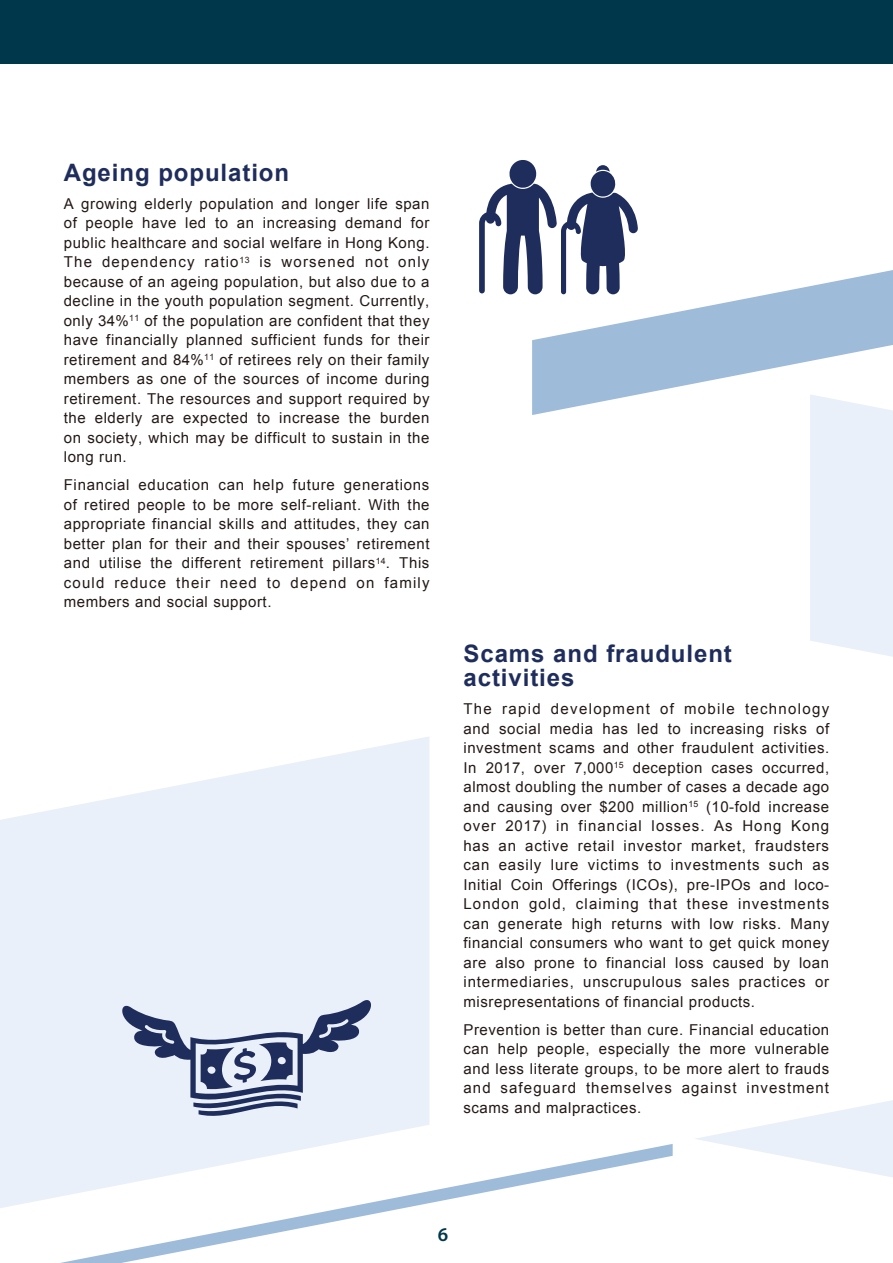
<style>
.page{position:relative;width:893px;height:1263px;background:#fff}
.page>*{position:absolute;margin:0;border:0;box-sizing:border-box;transform-origin:0 0}
.t1{font:700 24px/24px "Arial";letter-spacing:.04em;color:#1f2d5d}
.t2{font:600 19.5px "Myriad Pro";color:#00374b}
.t3{font:15px/19.5px "Arial";letter-spacing:.04em;color:#231916;text-align:justify}
</style>
<div class="page">
<svg style="left:532px;top:270px;width:361px;height:145px;fill:#9ebbda"></svg>
<svg style="left:695px;top:1100px;width:198px;height:77px"></svg>
<svg style="left:60px;top:1144px;width:613px;height:119px"></svg>
<div style="left:810px;top:394px;width:83px;height:263px;background:#eaf0f9"></div>
<svg style="left:0;top:737px;width:429px;height:471px;fill:#eaf0f9"></svg>
<svg style="left:116px;top:994px;width:261px;height:128px"></svg>
<svg style="left:479px;top:160px;width:159px;height:134px"></svg>
<div style="left:0;top:0;width:893px;height:64px;background:#00374b"></div>
<h1 class="t1" style="left:64px;top:161px;width:227px">Ageing population</h1>
<p class="t3" style="left:64px;top:194px;width:367px">A growing elderly population and longer life span of people have led to an increasing demand for public healthcare and social welfare in Hong Kong.<br>The dependency ratio<sup>13</sup> is worsened not only because of an ageing population, but also due to a decline in the youth population segment. Currently, only 34%<sup>11</sup> of the population are confident that they have financially planned sufficient funds for their retirement and 84%<sup>11</sup> of retirees rely on their family members as one of the sources of income during retirement. The resources and support required by the elderly are expected to increase the burden on society, which may be difficult to sustain in the long run.</p>
<p class="t3" style="left:64px;top:475px;width:367px">Financial education can help future generations of retired people to be more self-reliant. With the appropriate financial skills and attitudes, they can better plan for their and their spouses’ retirement and utilise the different retirement pillars<sup>14</sup>. This could reduce their need to depend on family members and social support.</p>
<h1 class="t1" style="left:463px;top:642px;width:270px">Scams and fraudulent activities</h1>
<p class="t3" style="left:463px;top:699px;width:367px">The rapid development of mobile technology and social media has led to increasing risks of investment scams and other fraudulent activities.<br>In 2017, over 7,000<sup>15</sup> deception cases occurred, almost doubling the number of cases a decade ago and causing over $200 million<sup>15</sup> (10-fold increase over 2017) in financial losses. As Hong Kong has an active retail investor market, fraudsters can easily lure victims to investments such as Initial Coin Offerings (ICOs), pre-IPOs and loco-London gold, claiming that these investments can generate high returns with low risks. Many financial consumers who want to get quick money are also prone to financial loss caused by loan intermediaries, unscrupulous sales practices or misrepresentations of financial products.</p>
<p class="t3" style="left:463px;top:1020px;width:367px">Prevention is better than cure. Financial education can help people, especially the more vulnerable and less literate groups, to be more alert to frauds and safeguard themselves against investment scams and malpractices.</p>
<h2 class="t2" style="left:438px;top:1222px;width:12px">6</h2>
</div>
